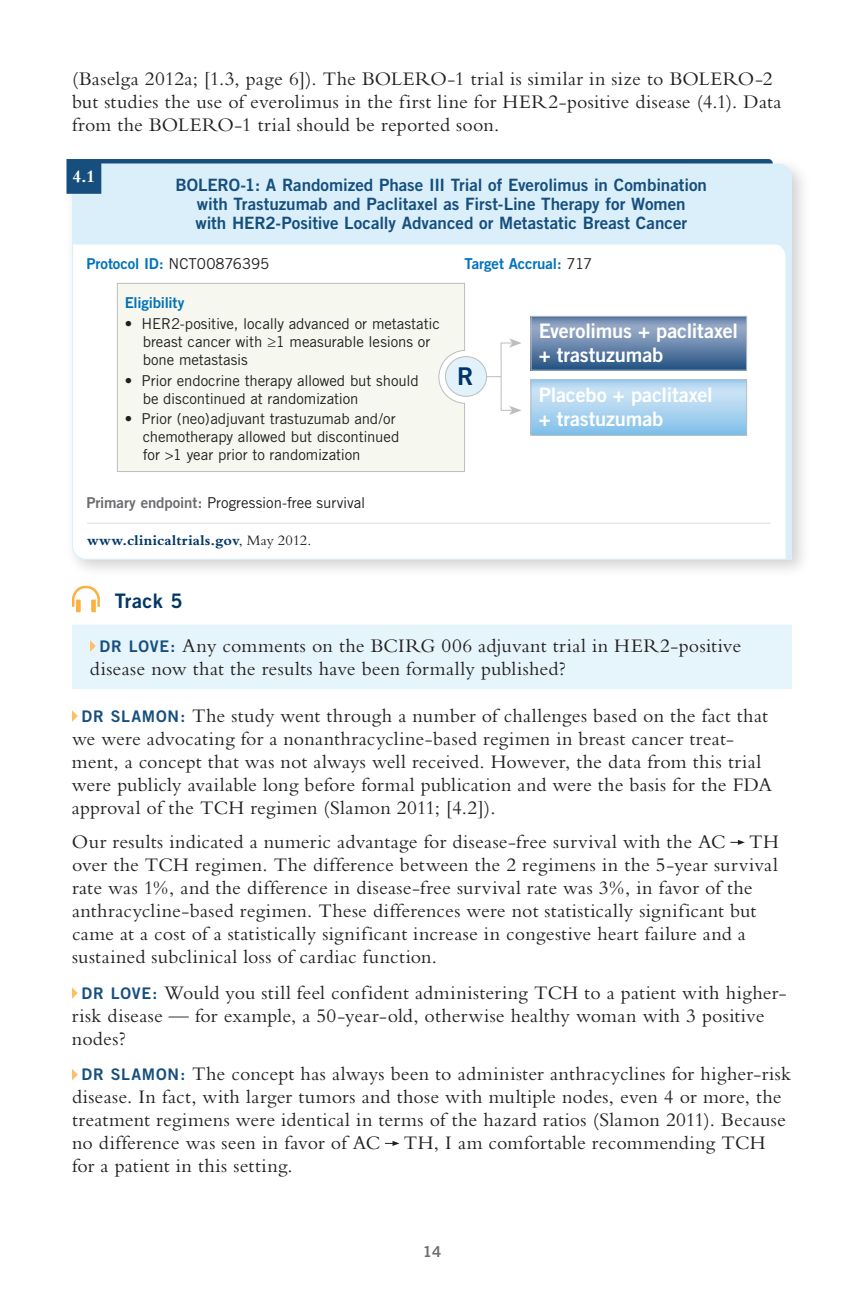
<style>
.page{position:relative;width:864px;height:1296px;background:#fff}
.page>*{position:absolute;margin:0;border:0;box-sizing:border-box;transform-origin:0 0}
.t1{font:24.4px "Trade Gothic LT Std Bd 2";color:#003667}
.t2{font:20px/23px "Bembo RTP Std";letter-spacing:.01em;color:#231f20}
.t3{font:20px/24px "Trade Gothic LT Std Bd 2";letter-spacing:-.01em;color:#fff}
.t4{font:20px "Trade Gothic LT Std Bd 2";letter-spacing:.015em;color:#003667}
.t5{font:700 18px "Bembo RTP Std";color:#fff}
.t6{font:17px/19px "Trade Gothic LT Std Bd 2";letter-spacing:-.005em;color:#164f7e;text-align:center}
.t7{font:15px/18px "Trade Gothic LT Std";letter-spacing:-.005em;color:#231f20}
.t8{font:15px "Trade Gothic LT Std Bd 2";letter-spacing:-.01em;color:#0072bc}
.t9{font:700 15px "Bembo RTP Std";letter-spacing:.02em;color:#003667}
.t10{font:15px "Trade Gothic LT Std Bd 2";color:#6c6d70}
.s1{font-family:"Trade Gothic LT Std";color:#231f20}
.s2{font-family:"Trade Gothic LT Std Bd 2";color:#6c6d70}
.s3{font-weight:400;color:#231f20}
.s4{font-family:"Trade Gothic LT Std Bd 2";font-size:16px;color:#164f7e}
</style>
<div class="page">
<div style="left:63px;top:155px;width:749px;height:426px;background:#231f20;opacity:.2"></div>
<svg style="left:72px;top:163px;width:720px;height:396px"></svg>
<svg style="left:66px;top:159px;width:707px;height:35px;background:#b8d3e4"></svg>
<svg style="left:533px;top:318px;width:212px;height:51px;background:#6784aa"></svg>
<svg style="left:533px;top:381px;width:212px;height:53px;background:#aad3ef"></svg>
<div style="left:72px;top:625px;width:720px;height:64px;background:#e6f4fb"></div>
<svg style="left:72px;top:586px;width:28px;height:26px"></svg>
<svg style="left:90px;top:640px;width:6px;height:12px"></svg>
<svg style="left:72px;top:710px;width:6px;height:12px"></svg>
<svg style="left:730px;top:840px;width:15px;height:5px"></svg>
<svg style="left:72px;top:987px;width:6px;height:12px"></svg>
<svg style="left:72px;top:1069px;width:6px;height:11px"></svg>
<svg style="left:385px;top:1141px;width:15px;height:5px"></svg>
<svg style="left:487px;top:376px;width:14px;height:1px"></svg>
<div style="left:501px;top:342px;width:12px;height:69px;border:1px solid #bcbdc0"></div>
<svg style="left:509px;top:338px;width:13px;height:10px"></svg>
<svg style="left:509px;top:406px;width:13px;height:9px"></svg>
<div style="left:531px;top:379px;width:216px;height:57px;border:1px solid #bcbdc0"></div>
<div style="left:116px;top:282px;width:350px;height:191px;background:#f6f8f0"></div>
<div style="left:445px;top:357px;width:42px;height:39px;background:#e1f2fb;border-radius:50%"></div>
<div style="left:445px;top:356px;width:42px;height:41px;border:1px solid #bcbdc0;border-radius:50%"></div>
<div style="left:531px;top:316px;width:216px;height:55px;border:1px solid #bcbdc0"></div>
<hr style="left:87px;top:523px;width:683px;height:1px;background:#dcdddf">
<p class="t2" style="left:72px;top:67px;width:711px">(Baselga 2012a; [1.3, page 6]). The BOLERO-1 trial is similar in size to BOLERO-2 but studies the use of everolimus in the first line for HER2-positive disease (4.1). Data from the BOLERO-1 trial should be reported soon.</p>
<p class="t5" style="left:73px;top:167px;width:24px">4.1</p>
<p class="t6" style="left:175px;top:175px;width:533px">BOLERO-1: A Randomized Phase III Trial of Everolimus in Combination with Trastuzumab and Paclitaxel as First-Line Therapy for Women<br>with HER2-Positive Locally Advanced or Metastatic Breast Cancer</p>
<p class="t8" style="left:86px;top:255px;width:184px">Protocol ID: <span class="s1">NCT00876395</span></p>
<p class="t8" style="left:464px;top:255px;width:129px">Target Accrual: <span class="s1">717</span></p>
<p class="t8" style="left:125px;top:293px;width:61px">Eligibility</p>
<p class="t7" style="left:143px;top:314px;width:299px;text-indent:-18px">• HER2-positive, locally advanced or metastatic breast cancer with ≥1 measurable lesions or bone metastasis</p>
<p class="t7" style="left:143px;top:371px;width:278px;text-indent:-18px">• Prior endocrine therapy allowed but should be discontinued at randomization</p>
<p class="t7" style="left:143px;top:410px;width:258px;text-indent:-18px">• Prior (neo)adjuvant trastuzumab and/or chemotherapy allowed but discontinued for &gt;1 year prior to randomization</p>
<p class="t7" style="left:86px;top:494px;width:280px"><span class="s2">Primary endpoint:</span> Progression-free survival</p>
<p class="t9" style="left:87px;top:532px;width:226px">www.clinicaltrials.gov<span class="s3">, May 2012.</span></p>
<p class="t1" style="left:457px;top:362px;width:18px">R</p>
<p class="t3" style="left:539px;top:319px;width:201px">Everolimus + paclitaxel + trastuzumab</p>
<p class="t3" style="left:539px;top:382px;width:176px">Placebo + paclitaxel + trastuzumab</p>
<p class="t4" style="left:115px;top:588px;width:69px">Track 5</p>
<p class="t2" style="left:90px;top:634px;width:653px;text-indent:10px"><span class="s4">DR LOVE:</span> Any comments on the BCIRG 006 adjuvant trial in HER2-positive disease now that the results have been formally published?</p>
<p class="t2" style="left:72px;top:704px;width:701px;text-indent:10px"><span class="s4">DR SLAMON:</span> The study went through a number of challenges based on the fact that we were advocating for a nonanthracycline-based regimen in breast cancer treat&shy;ment, a concept that was not always well received. However, the data from this trial were publicly available long before formal publication and were the basis for the FDA approval of the TCH regimen (Slamon 2011; [4.2]).</p>
<p class="t2" style="left:72px;top:830px;width:709px">Our results indicated a numeric advantage for disease-free survival with the AC TH over the TCH regimen. The difference between the 2 regimens in the 5-year survival rate was 1%, and the difference in disease-free survival rate was 3%, in favor of the anthracycline-based regimen. These differences were not statistically significant but came at a cost of a statistically significant increase in congestive heart failure and a sustained subclinical loss of cardiac function.</p>
<p class="t2" style="left:72px;top:981px;width:716px;text-indent:10px"><span class="s4">DR LOVE:</span> Would you still feel confident administering TCH to a patient with higher&shy;risk disease — for example, a 50-year-old, otherwise healthy woman with 3 positive nodes?</p>
<p class="t2" style="left:72px;top:1062px;width:721px;text-indent:10px"><span class="s4">DR SLAMON:</span> The concept has always been to administer anthracyclines for higher-risk disease. In fact, with larger tumors and those with multiple nodes, even 4 or more, the treatment regimens were identical in terms of the hazard ratios (Slamon 2011). Because no difference was seen in favor of AC TH, I am comfortable recommending TCH for a patient in this setting.</p>
<p class="t10" style="left:423px;top:1242px;width:20px">14</p>
</div>
